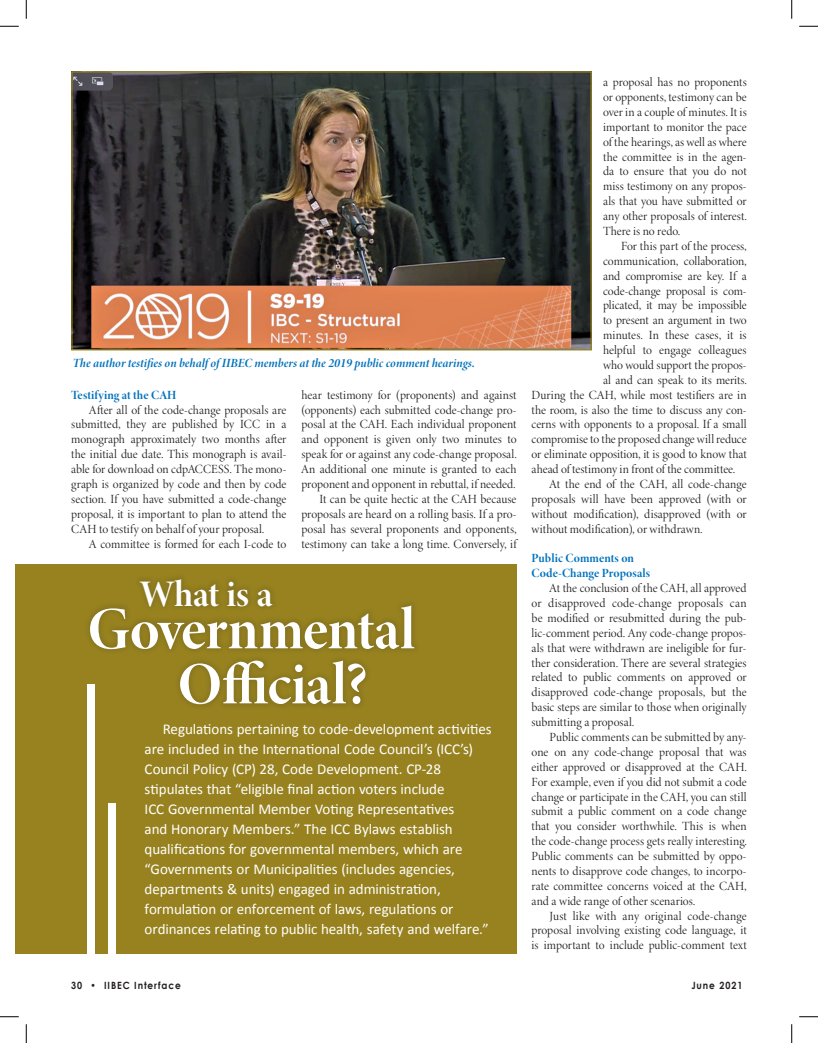
<style>
.page{position:relative;width:818px;height:1043px;background:#fff}
.page>*{position:absolute;margin:0;border:0;box-sizing:border-box;transform-origin:0 0}
.t1{font:700 60px/55px "Minion 3 Display";letter-spacing:-.005em;color:#fff}
.t2{font:700 37.5px "Minion 3 Display";letter-spacing:-.01em;color:#fff}
.t3{font:15px/20px "Calibri";letter-spacing:-.005em;color:#fff}
.t4{font:12.5px/14.9px "Minion 3 Display";color:#231f20;text-align:justify}
.t5{font:italic 700 12.5px "Minion 3 Display";letter-spacing:.005em;color:#0072bc}
.t6{font:700 12.5px/14.9px "Minion 3 Display";color:#0072bc}
.t7{font:700 10px "Century Gothic";letter-spacing:.1em;color:#231f20;scale:.9 1}
</style>
<div class="page">
<img style="left:73px;top:73px;width:516px;height:275px">
<div style="left:71px;top:71px;width:520px;height:279px;border:1px solid #97821f"></div>
<div style="left:15px;top:564px;width:501px;height:389px;background:#97821f"></div>
<div style="left:83px;top:572px;width:338px;height:139px;background:#231f20;opacity:.15"></div>
<div style="left:88px;top:684px;width:7px;height:287px;background:#fff"></div>
<div style="left:108px;top:802px;width:7px;height:169px;background:#fff"></div>
<svg style="left:0;top:25px;width:19px;height:2px"></svg>
<svg style="left:799px;top:25px;width:19px;height:2px"></svg>
<svg style="left:0;top:1016px;width:19px;height:1px"></svg>
<svg style="left:799px;top:1016px;width:19px;height:1px"></svg>
<svg style="left:25px;top:0;width:2px;height:19px"></svg>
<svg style="left:25px;top:1024px;width:2px;height:18px"></svg>
<svg style="left:791px;top:0;width:1px;height:19px"></svg>
<svg style="left:791px;top:1024px;width:1px;height:18px"></svg>
<p class="t5" style="left:73px;top:354px;width:403px">The author testifies on behalf of IIBEC members at the 2019 public comment hearings.</p>
<p class="t6" style="left:71px;top:387px;width:107px">Testifying at the CAH</p>
<p class="t4" style="left:71px;top:402px;width:217px;text-indent:18px">After all of the code-change proposals are submitted, they are published by ICC in a monograph approximately two months after the initial due date. This monograph is avail&shy;able for download on cdpACCESS. The mono&shy;graph is organized by code and then by code section. If you have submitted a code-change proposal, it is important to plan to attend the CAH to testify on behalf of your proposal.</p>
<p class="t4" style="left:89px;top:536px;width:198px">A committee is formed for each I-code to</p>
<p class="t4" style="left:301px;top:387px;width:217px;text-align:right">hear testimony for (proponents) and against (opponents) each submitted code-change pro&shy;posal at the CAH. Each individual proponent and opponent is given only two minutes to speak for or against any code-change proposal.<br>An additional one minute is granted to each proponent and opponent in rebuttal, if needed.<br>It can be quite hectic at the CAH because proposals are heard on a rolling basis. If a pro&shy;posal has several proponents and opponents, testimony can take a long time. Conversely, if</p>
<h2 class="t2" style="left:140px;top:567px;width:134px">What is a</h2>
<h1 class="t1" style="left:178px;top:600px;width:239px;text-indent:-90px">Governmental<br>Official?</h1>
<p class="t3" style="left:145px;top:719px;width:348px;text-indent:18px">Regulations pertaining to code-development activities are included in the International Code Council’s (ICC’s)<br>Council Policy (CP) 28, Code Development. CP-28 stipulates that “eligible final action voters include<br>ICC Governmental Member Voting Representatives<br>and Honorary Members.” The ICC Bylaws establish qualifications for governmental members, which are “Governments or Municipalities (includes agencies, departments &amp; units) engaged in administration, formulation or enforcement of laws, regulations or ordinances relating to public health, safety and welfare.”</p>
<p class="t4" style="left:603px;top:75px;width:145px">a proposal has no proponents or opponents, testimony can be over in a couple of minutes. It is important to monitor the pace of the hearings, as well as where the committee is in the agen&shy;da to ensure that you do not miss testimony on any propos&shy;als that you have submitted or any other proposals of interest.<br>There is no redo.</p>
<p class="t4" style="left:621px;top:238px;width:127px">For this part of the process,</p>
<p class="t4" style="left:603px;top:253px;width:145px">communication, collaboration,</p>
<p class="t4" style="left:603px;top:268px;width:145px">and compromise are key. If a</p>
<p class="t4" style="left:603px;top:283px;width:145px">code-change proposal is com-</p>
<p class="t4" style="left:603px;top:298px;width:145px">plicated, it may be impossible</p>
<p class="t4" style="left:603px;top:313px;width:145px">to present an argument in two</p>
<p class="t4" style="left:603px;top:328px;width:145px">minutes. In these cases, it is</p>
<p class="t4" style="left:603px;top:342px;width:145px">helpful to engage colleagues</p>
<p class="t4" style="left:603px;top:357px;width:145px">who would support the propos-</p>
<p class="t4" style="left:603px;top:372px;width:145px">al and can speak to its merits.</p>
<p class="t4" style="left:531px;top:387px;width:217px">During the CAH, while most testifiers are in</p>
<p class="t4" style="left:531px;top:402px;width:216px">the room, is also the time to discuss any con-</p>
<p class="t4" style="left:531px;top:417px;width:216px">cerns with opponents to a proposal. If a small</p>
<p class="t4" style="left:531px;top:432px;width:217px">compromise to the proposed change will reduce</p>
<p class="t4" style="left:531px;top:447px;width:216px">or eliminate opposition, it is good to know that</p>
<p class="t4" style="left:531px;top:461px;width:205px">ahead of testimony in front of the committee.</p>
<p class="t4" style="left:549px;top:476px;width:198px">At the end of the CAH, all code-change</p>
<p class="t4" style="left:531px;top:491px;width:217px">proposals will have been approved (with or</p>
<p class="t4" style="left:531px;top:506px;width:217px">without modification), disapproved (with or</p>
<p class="t4" style="left:531px;top:521px;width:172px">without modification), or withdrawn.</p>
<p class="t6" style="left:531px;top:550px;width:120px">Public Comments on<br>Code-Change Proposals</p>
<p class="t4" style="left:531px;top:580px;width:217px;text-indent:18px">At the conclusion of the CAH, all approved or disapproved code-change proposals can be modified or resubmitted during the pub&shy;lic-comment period. Any code-change propos&shy;als that were withdrawn are ineligible for fur&shy;ther consideration. There are several strategies related to public comments on approved or disapproved code-change proposals, but the basic steps are similar to those when originally submitting a proposal.</p>
<p class="t4" style="left:531px;top:729px;width:217px;text-indent:18px">Public comments can be submitted by any&shy;one on any code-change proposal that was either approved or disapproved at the CAH.<br>For example, even if you did not submit a code change or participate in the CAH, you can still submit a public comment on a code change that you consider worthwhile. This is when the code-change process gets really interesting.<br>Public comments can be submitted by oppo&shy;nents to disapprove code changes, to incorpo&shy;rate committee concerns voiced at the CAH, and a wide range of other scenarios.</p>
<p class="t4" style="left:531px;top:908px;width:217px;text-indent:18px">Just like with any original code-change proposal involving existing code language, it is important to include public-comment text</p>
<p class="t7" style="left:71px;top:978px;width:123px">30 • IIBEC Interface</p>
<p class="t7" style="left:691px;top:978px;width:58px">June 2021</p>
</div>
